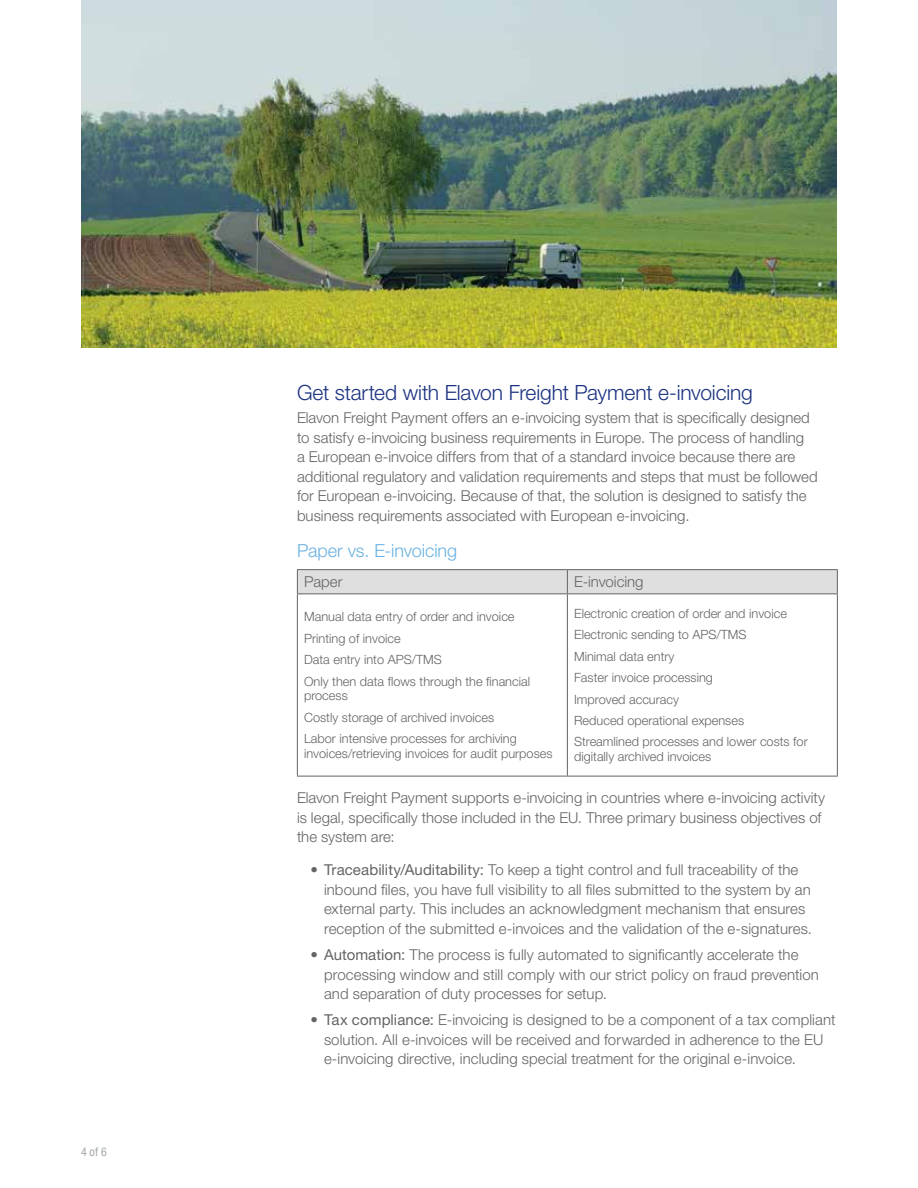
<style>
.page{position:relative;width:918px;height:1188px;background:#fff}
.page>*{position:absolute;margin:0;border:0;box-sizing:border-box;transform-origin:0 0}
.t1{font:300 21px "Helvetica Neue LT Std";letter-spacing:-.01em;color:#1b3281}
.t2{font:300 18px "Helvetica Neue LT Std";letter-spacing:-.005em;color:#6ab2e2}
.t3{font:300 15px/19.5px "Helvetica Neue LT Std";letter-spacing:.005em;color:#636466}
.t4{font:300 12.75px/21.5px "Helvetica Neue LT Std";color:#636466}
.t5{font:condensed 12px "Helvetica Neue LT Std";color:#a3a9ad}
.s1{font-weight:400}
</style>
<div class="page">
<hr style="left:297px;top:569px;width:270px;height:1px;background:#636466">
<hr style="left:567px;top:569px;width:271px;height:1px;background:#636466">
<div style="left:297px;top:570px;width:541px;height:23px;background:#dfdfe0"></div>
<hr style="left:297px;top:593px;width:270px;height:1px;background:#636466">
<hr style="left:297px;top:594px;width:1px;height:182px;background:#636466">
<hr style="left:567px;top:593px;width:271px;height:1px;background:#636466">
<hr style="left:567px;top:594px;width:1px;height:182px;background:#636466">
<hr style="left:837px;top:594px;width:1px;height:182px;background:#636466">
<hr style="left:297px;top:776px;width:270px;height:1px;background:#636466">
<hr style="left:567px;top:776px;width:271px;height:1px;background:#636466">
<img style="left:81px;top:0;width:756px;height:347px">
<p class="t5" style="left:81px;top:1145px;width:27px">4 of 6</p>
<h1 class="t1" style="left:297px;top:379px;width:457px">Get started with Elavon Freight Payment e-invoicing</h1>
<p class="t3" style="left:297px;top:408px;width:522px">Elavon Freight Payment offers an e-invoicing system that is specifically designed to satisfy e-invoicing business requirements in Europe. The process of handling<br>a European e-invoice differs from that of a standard invoice because there are additional regulatory and validation requirements and steps that must be followed for European e-invoicing. Because of that, the solution is designed to satisfy the business requirements associated with European e-invoicing.</p>
<p class="t2" style="left:297px;top:539px;width:162px">Paper vs. E-invoicing</p>
<p class="t3" style="left:304px;top:572px;width:40px">Paper</p>
<p class="t3" style="left:574px;top:572px;width:71px">E-invoicing</p>
<p class="t4" style="left:304px;top:606px;width:228px">Manual data entry of order and invoice<br>Printing of invoice<br>Data entry into APS/TMS<br>Only then data flows through the financial</p>
<p class="t4" style="left:304px;top:685px;width:214px">process<br>Costly storage of archived invoices<br>Labor intensive processes for archiving</p>
<p class="t4" style="left:304px;top:742px;width:250px">invoices/retrieving invoices for audit purposes</p>
<p class="t4" style="left:574px;top:602px;width:235px">Electronic creation of order and invoice<br>Electronic sending to APS/TMS<br>Minimal data entry<br>Faster invoice processing<br>Improved accuracy<br>Reduced operational expenses<br>Streamlined processes and lower costs for</p>
<p class="t4" style="left:574px;top:746px;width:139px">digitally archived invoices</p>
<p class="t3" style="left:297px;top:788px;width:530px">Elavon Freight Payment supports e-invoicing in countries where e-invoicing activity is legal, specifically those included in the EU. Three primary business objectives of the system are:</p>
<p class="t3" style="left:324px;top:860px;width:490px;text-indent:-14px">• <span class="s1">Traceability/Auditability:</span> To keep a tight control and full traceability of the inbound files, you have full visibility to all files submitted to the system by an external party. This includes an acknowledgment mechanism that ensures reception of the submitted e-invoices and the validation of the e-signatures.</p>
<p class="t3" style="left:324px;top:945px;width:496px;text-indent:-14px">• <span class="s1">Automation:</span> The process is fully automated to significantly accelerate the processing window and still comply with our strict policy on fraud prevention and separation of duty processes for setup.</p>
<p class="t3" style="left:324px;top:1010px;width:513px;text-indent:-14px">• <span class="s1">Tax compliance:</span> E-invoicing is designed to be a component of a tax compliant solution. All e-invoices will be received and forwarded in adherence to the EU e-invoicing directive, including special treatment for the original e-invoice.</p>
</div>
